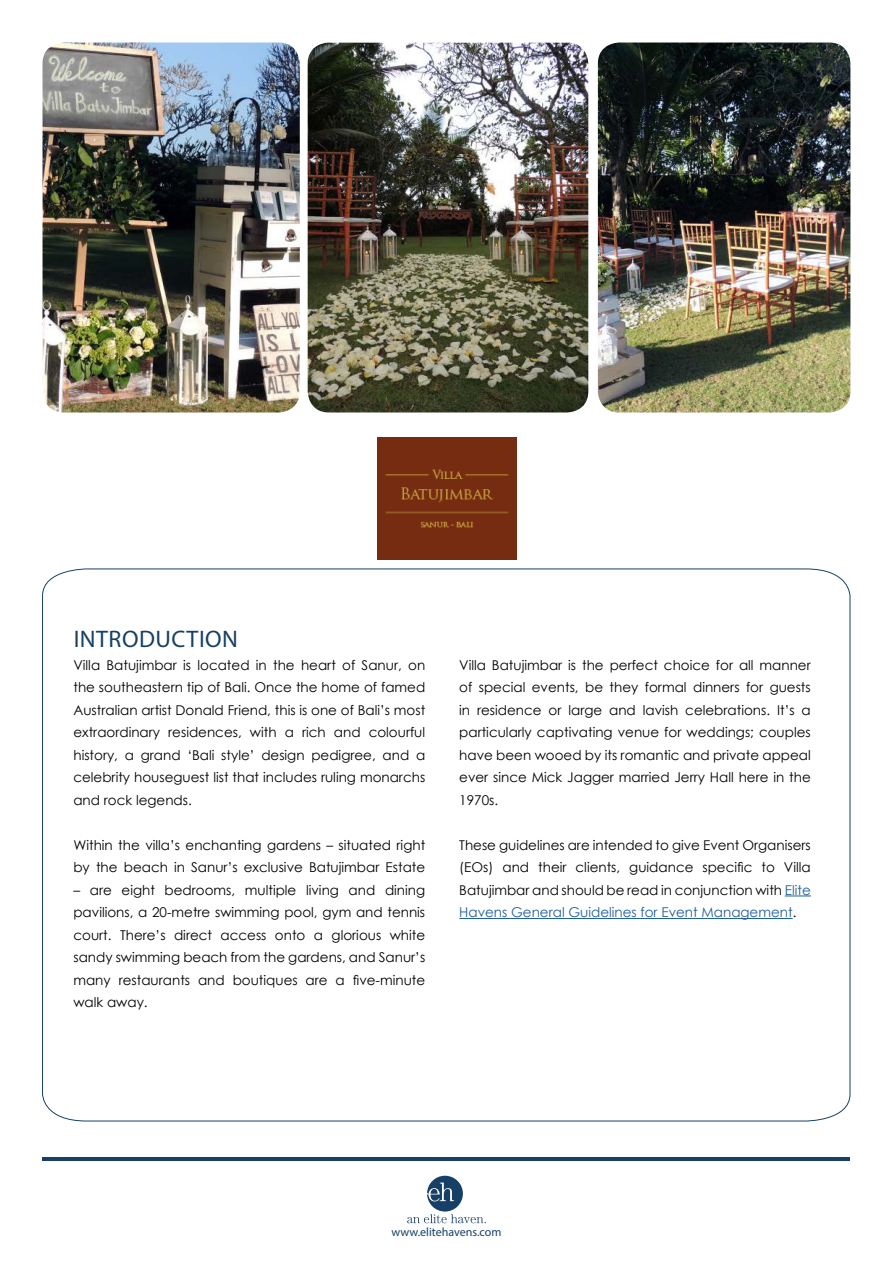
<style>
.page{position:relative;width:893px;height:1263px;background:#fff}
.page>*{position:absolute;margin:0;border:0;box-sizing:border-box;transform-origin:0 0}
.t1{font:24px "Myriad Pro";letter-spacing:.02em;color:#174164}
.t2{font:13.5px/22.5px "Century Gothic";color:#000;text-align:justify}
.t3{font:12px "Myriad Pro";color:#174066}
.s1{color:#1f5d9e}
</style>
<div class="page">
<hr style="left:43px;top:1157px;width:807px;height:3px;background:#174066">
<svg style="left:407px;top:1176px;width:79px;height:47px"></svg>
<img style="left:598px;top:43px;width:252px;height:369px">
<svg style="left:42px;top:568px;width:809px;height:554px"></svg>
<svg style="left:785px;top:895px;width:26px;height:1px"></svg>
<hr style="left:459px;top:918px;width:334px;height:1px;background:#1f5d9e">
<img style="left:377px;top:437px;width:139px;height:123px">
<img style="left:43px;top:43px;width:257px;height:369px">
<img style="left:308px;top:43px;width:280px;height:369px">
<h1 class="t1" style="left:74px;top:630px;width:166px">INTRODUCTION</h1>
<p class="t2" style="left:73px;top:655px;width:353px">Villa Batujimbar is located in the heart of Sanur, on the southeastern tip of Bali. Once the home of famed Australian artist Donald Friend, this is one of Bali’s most extraordinary residences, with a rich and colourful history, a grand ‘Bali style’ design pedigree, and a celebrity houseguest list that includes ruling monarchs and rock legends.</p>
<p class="t2" style="left:73px;top:835px;width:353px">Within the villa’s enchanting gardens – situated right by the beach in Sanur’s exclusive Batujimbar Estate</p>
<p class="t2" style="left:73px;top:880px;width:353px">– are eight bedrooms, multiple living and dining pavilions, a 20-metre swimming pool, gym and tennis court. There’s direct access onto a glorious white sandy swimming beach from the gardens, and Sanur’s many restaurants and boutiques are a five-minute walk away.</p>
<p class="t2" style="left:459px;top:654px;width:353px">Villa Batujimbar is the perfect choice for all manner of special events, be they formal dinners for guests in residence or large and lavish celebrations. It’s a particularly captivating venue for weddings; couples have been wooed by its romantic and private appeal ever since Mick Jagger married Jerry Hall here in the 1970s.</p>
<p class="t2" style="left:459px;top:834px;width:353px">These guidelines are intended to give Event Organisers (EOs) and their clients, guidance specific to Villa Batujimbar and should be read in conjunction with <span class="s1">Elite Havens General Guidelines for Event Management</span>.</p>
<p class="t3" style="left:391px;top:1227px;width:112px">www.elitehavens.com</p>
</div>
